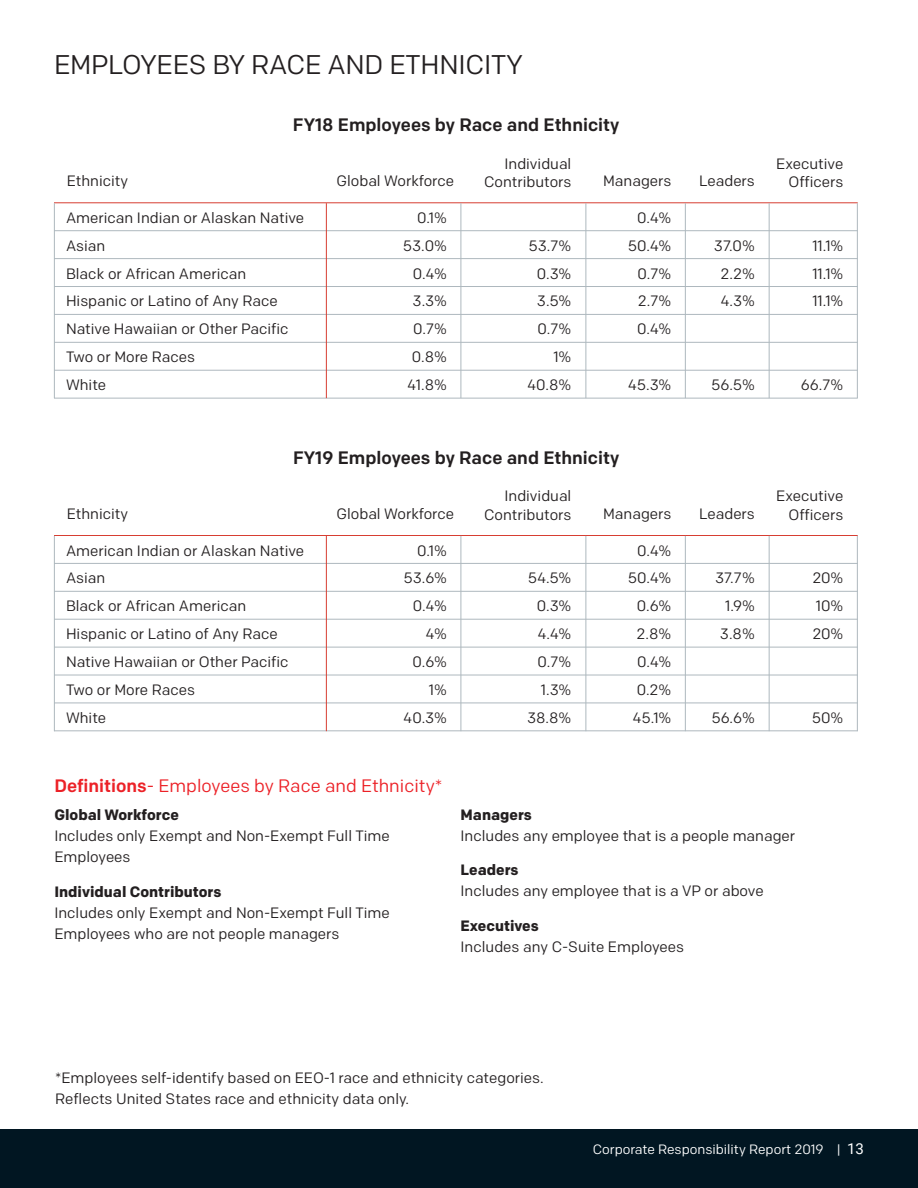
<style>
.page{position:relative;width:918px;height:1188px;background:#fff}
.page>*{position:absolute;margin:0;border:0;box-sizing:border-box;transform-origin:0 0}
.t1{font:27px "Colfax";letter-spacing:-.01em;color:#231f20}
.Sub_Title{font:500 18px "Colfax";color:#231f20}
.Sub_Title-2{font:18px "Colfax";color:#ec2127}
.Sub_Title-3{font:15px "Colfax";color:#231f20}
.Body_Bold{font:15px/21px "Colfax";color:#231f20}
.t2{font:13.5px "Colfax";color:#fff}
.s1{font-weight:500}
.s2{font-weight:700}
.s3{font-family:"Roboto"}
.s4{font-family:"Roboto";font-size:15px}
</style>
<div class="page">
<div style="left:0;top:1129px;width:918px;height:59px;background:#011622"></div>
<hr style="left:54px;top:202px;width:804px;height:1px;background:#d73e32">
<hr style="left:54px;top:535px;width:804px;height:1px;background:#d73e32">
<hr style="left:461px;top:203px;width:1px;height:195px;background:#aeb8be">
<hr style="left:461px;top:536px;width:1px;height:195px;background:#aeb8be">
<hr style="left:586px;top:203px;width:1px;height:195px;background:#aeb8be">
<hr style="left:586px;top:536px;width:1px;height:195px;background:#aeb8be">
<hr style="left:769px;top:203px;width:1px;height:195px;background:#aeb8be">
<hr style="left:769px;top:536px;width:1px;height:195px;background:#aeb8be">
<hr style="left:685px;top:203px;width:1px;height:195px;background:#aeb8be">
<hr style="left:685px;top:536px;width:1px;height:195px;background:#aeb8be">
<hr style="left:54px;top:203px;width:1px;height:195px;background:#aeb8be">
<hr style="left:54px;top:536px;width:1px;height:195px;background:#aeb8be">
<hr style="left:857px;top:203px;width:1px;height:195px;background:#aeb8be">
<hr style="left:857px;top:536px;width:1px;height:195px;background:#aeb8be">
<hr style="left:54px;top:258px;width:804px;height:1px;background:#aeb8be">
<hr style="left:54px;top:591px;width:804px;height:1px;background:#aeb8be">
<hr style="left:54px;top:230px;width:804px;height:1px;background:#aeb8be">
<hr style="left:54px;top:563px;width:804px;height:1px;background:#aeb8be">
<hr style="left:54px;top:286px;width:804px;height:1px;background:#aeb8be">
<hr style="left:54px;top:619px;width:804px;height:1px;background:#aeb8be">
<hr style="left:54px;top:314px;width:804px;height:1px;background:#aeb8be">
<hr style="left:54px;top:647px;width:804px;height:1px;background:#aeb8be">
<hr style="left:54px;top:342px;width:804px;height:1px;background:#aeb8be">
<hr style="left:54px;top:675px;width:804px;height:1px;background:#aeb8be">
<hr style="left:54px;top:370px;width:804px;height:1px;background:#aeb8be">
<hr style="left:54px;top:703px;width:804px;height:1px;background:#aeb8be">
<hr style="left:54px;top:398px;width:804px;height:1px;background:#aeb8be">
<hr style="left:54px;top:730px;width:804px;height:1px;background:#aeb8be">
<hr style="left:326px;top:203px;width:1px;height:195px;background:#d73e32">
<hr style="left:326px;top:536px;width:1px;height:195px;background:#d73e32">
<p class="t1" style="left:54px;top:48px;width:470px">EMPLOYEES BY RACE AND ETHNICITY</p>
<p class="Sub_Title-3" style="left:67px;top:172px;width:63px">Ethnicity</p>
<p class="Sub_Title" style="left:293px;top:114px;width:328px">FY18 Employees by Race and Ethnicity</p>
<p class="Sub_Title-3" style="left:337px;top:172px;width:119px">Global Workforce</p>
<p class="Sub_Title-3" style="left:504px;top:154px;width:68px">Individual</p>
<p class="Sub_Title-3" style="left:484px;top:173px;width:89px">Contributors</p>
<p class="Sub_Title-3" style="left:603px;top:172px;width:70px">Managers</p>
<p class="Sub_Title-3" style="left:66px;top:209px;width:240px">American Indian or Alaskan Native</p>
<p class="Sub_Title-3" style="left:417px;top:209px;width:31px">0.1%</p>
<p class="Sub_Title-3" style="left:637px;top:209px;width:36px">0.4%</p>
<p class="Sub_Title-3" style="left:66px;top:236px;width:41px">Asian</p>
<p class="Sub_Title-3" style="left:403px;top:236px;width:46px">53.0%</p>
<p class="Sub_Title-3" style="left:528px;top:236px;width:44px">53.7%</p>
<p class="Sub_Title-3" style="left:628px;top:236px;width:45px">50.4%</p>
<p class="Sub_Title-3" style="left:66px;top:264px;width:182px">Black or African American</p>
<p class="Sub_Title-3" style="left:413px;top:264px;width:36px">0.4%</p>
<p class="Sub_Title-3" style="left:537px;top:264px;width:36px">0.3%</p>
<p class="Sub_Title-3" style="left:637px;top:264px;width:35px">0.7%</p>
<p class="Sub_Title-3" style="left:66px;top:292px;width:213px">Hispanic or Latino of Any Race</p>
<p class="Sub_Title-3" style="left:413px;top:292px;width:36px">3.3%</p>
<p class="Sub_Title-3" style="left:537px;top:292px;width:36px">3.5%</p>
<p class="Sub_Title-3" style="left:638px;top:292px;width:35px">2.7%</p>
<p class="Sub_Title-3" style="left:66px;top:320px;width:224px">Native Hawaiian or Other Pacific</p>
<p class="Sub_Title-3" style="left:413px;top:320px;width:35px">0.7%</p>
<p class="Sub_Title-3" style="left:537px;top:320px;width:35px">0.7%</p>
<p class="Sub_Title-3" style="left:637px;top:320px;width:36px">0.4%</p>
<p class="Sub_Title-3" style="left:66px;top:348px;width:131px">Two or More Races</p>
<p class="Sub_Title-3" style="left:412px;top:348px;width:37px">0.8%</p>
<p class="Sub_Title-3" style="left:553px;top:348px;width:19px">1%</p>
<p class="Sub_Title-3" style="left:66px;top:376px;width:42px">White</p>
<p class="Sub_Title-3" style="left:407px;top:376px;width:41px">41.8%</p>
<p class="Sub_Title-3" style="left:527px;top:376px;width:46px">40.8%</p>
<p class="Sub_Title-3" style="left:628px;top:376px;width:45px">45.3%</p>
<p class="Sub_Title" style="left:293px;top:446px;width:328px">FY19 Employees by Race and Ethnicity</p>
<p class="Sub_Title-3" style="left:67px;top:505px;width:63px">Ethnicity</p>
<p class="Sub_Title-3" style="left:337px;top:505px;width:119px">Global Workforce</p>
<p class="Sub_Title-3" style="left:504px;top:487px;width:68px">Individual</p>
<p class="Sub_Title-3" style="left:484px;top:506px;width:89px">Contributors</p>
<p class="Sub_Title-3" style="left:603px;top:505px;width:70px">Managers</p>
<p class="Sub_Title-3" style="left:66px;top:542px;width:240px">American Indian or Alaskan Native</p>
<p class="Sub_Title-3" style="left:417px;top:542px;width:31px">0.1%</p>
<p class="Sub_Title-3" style="left:637px;top:542px;width:36px">0.4%</p>
<p class="Sub_Title-3" style="left:66px;top:569px;width:41px">Asian</p>
<p class="Sub_Title-3" style="left:403px;top:569px;width:45px">53.6%</p>
<p class="Sub_Title-3" style="left:528px;top:569px;width:45px">54.5%</p>
<p class="Sub_Title-3" style="left:628px;top:569px;width:45px">50.4%</p>
<p class="Sub_Title-3" style="left:66px;top:597px;width:182px">Black or African American</p>
<p class="Sub_Title-3" style="left:413px;top:597px;width:36px">0.4%</p>
<p class="Sub_Title-3" style="left:537px;top:597px;width:36px">0.3%</p>
<p class="Sub_Title-3" style="left:637px;top:597px;width:36px">0.6%</p>
<p class="Sub_Title-3" style="left:66px;top:625px;width:213px">Hispanic or Latino of Any Race</p>
<p class="Sub_Title-3" style="left:425px;top:625px;width:23px">4%</p>
<p class="Sub_Title-3" style="left:538px;top:625px;width:35px">4.4%</p>
<p class="Sub_Title-3" style="left:637px;top:625px;width:36px">2.8%</p>
<p class="Sub_Title-3" style="left:66px;top:653px;width:224px">Native Hawaiian or Other Pacific</p>
<p class="Sub_Title-3" style="left:66px;top:681px;width:131px">Two or More Races</p>
<p class="Sub_Title-3" style="left:412px;top:653px;width:36px">0.6%</p>
<p class="Sub_Title-3" style="left:429px;top:681px;width:19px">1%</p>
<p class="Sub_Title-3" style="left:537px;top:653px;width:35px">0.7%</p>
<p class="Sub_Title-3" style="left:541px;top:681px;width:32px">1.3%</p>
<p class="Sub_Title-3" style="left:637px;top:653px;width:36px">0.4%</p>
<p class="Sub_Title-3" style="left:637px;top:681px;width:36px">0.2%</p>
<p class="Sub_Title-3" style="left:66px;top:708px;width:42px">White</p>
<p class="Sub_Title-3" style="left:403px;top:708px;width:45px">40.3%</p>
<p class="Sub_Title-3" style="left:527px;top:708px;width:46px">38.8%</p>
<p class="Sub_Title-3" style="left:633px;top:708px;width:40px">45.1%</p>
<p class="Sub_Title-3" style="left:699px;top:172px;width:57px">Leaders</p>
<p class="Sub_Title-3" style="left:776px;top:154px;width:69px">Executive</p>
<p class="Sub_Title-3" style="left:789px;top:173px;width:56px">Officers</p>
<p class="Sub_Title-3" style="left:714px;top:236px;width:42px">37.0%</p>
<p class="Sub_Title-3" style="left:812px;top:236px;width:33px">11.1%</p>
<p class="Sub_Title-3" style="left:721px;top:264px;width:36px">2.2%</p>
<p class="Sub_Title-3" style="left:812px;top:264px;width:33px">11.1%</p>
<p class="Sub_Title-3" style="left:721px;top:292px;width:36px">4.3%</p>
<p class="Sub_Title-3" style="left:812px;top:292px;width:33px">11.1%</p>
<p class="Sub_Title-3" style="left:711px;top:376px;width:45px">56.5%</p>
<p class="Sub_Title-3" style="left:801px;top:376px;width:44px">66.7%</p>
<p class="Sub_Title-3" style="left:699px;top:505px;width:57px">Leaders</p>
<p class="Sub_Title-3" style="left:776px;top:487px;width:69px">Executive</p>
<p class="Sub_Title-3" style="left:789px;top:506px;width:56px">Officers</p>
<p class="Sub_Title-3" style="left:715px;top:569px;width:41px">37.7%</p>
<p class="Sub_Title-3" style="left:812px;top:569px;width:33px">20%</p>
<p class="Sub_Title-3" style="left:725px;top:597px;width:31px">1.9%</p>
<p class="Sub_Title-3" style="left:816px;top:597px;width:29px">10%</p>
<p class="Sub_Title-3" style="left:720px;top:625px;width:36px">3.8%</p>
<p class="Sub_Title-3" style="left:812px;top:625px;width:33px">20%</p>
<p class="Sub_Title-3" style="left:711px;top:708px;width:45px">56.6%</p>
<p class="Sub_Title-3" style="left:812px;top:708px;width:33px">50%</p>
<p class="Sub_Title-2" style="left:54px;top:775px;width:390px"><span class="s1">Definitions</span>- Employees by Race and Ethnicity*</p>
<p class="Body_Bold" style="left:54px;top:804px;width:337px"><span class="s2">Global Workforce<br></span>Includes only Exempt and Non-Exempt Full Time<br>Employees</p>
<p class="Body_Bold" style="left:54px;top:881px;width:337px"><span class="s2">Individual Contributors<br></span>Includes only Exempt and Non-Exempt Full Time<br>Employees who are not people managers</p>
<p class="Body_Bold" style="left:461px;top:804px;width:336px"><span class="s2">Managers<br></span>Includes any employee that is a people manager</p>
<p class="Body_Bold" style="left:461px;top:859px;width:305px"><span class="s2">Leaders<br></span>Includes any employee that is a VP or above</p>
<p class="Body_Bold" style="left:461px;top:915px;width:225px"><span class="s2">Executives<br></span>Includes any C-Suite Employees</p>
<p class="Body_Bold" style="left:55px;top:1067px;width:490px">*Employees self-identify based on EEO-1 race and ethnicity categories.<br>Reflects United States race and ethnicity data only.</p>
<p class="t2" style="left:593px;top:1141px;width:273px">Corporate Responsibility Report 2019 <span class="s3">|</span> <span class="s4">13</span></p>
</div>
